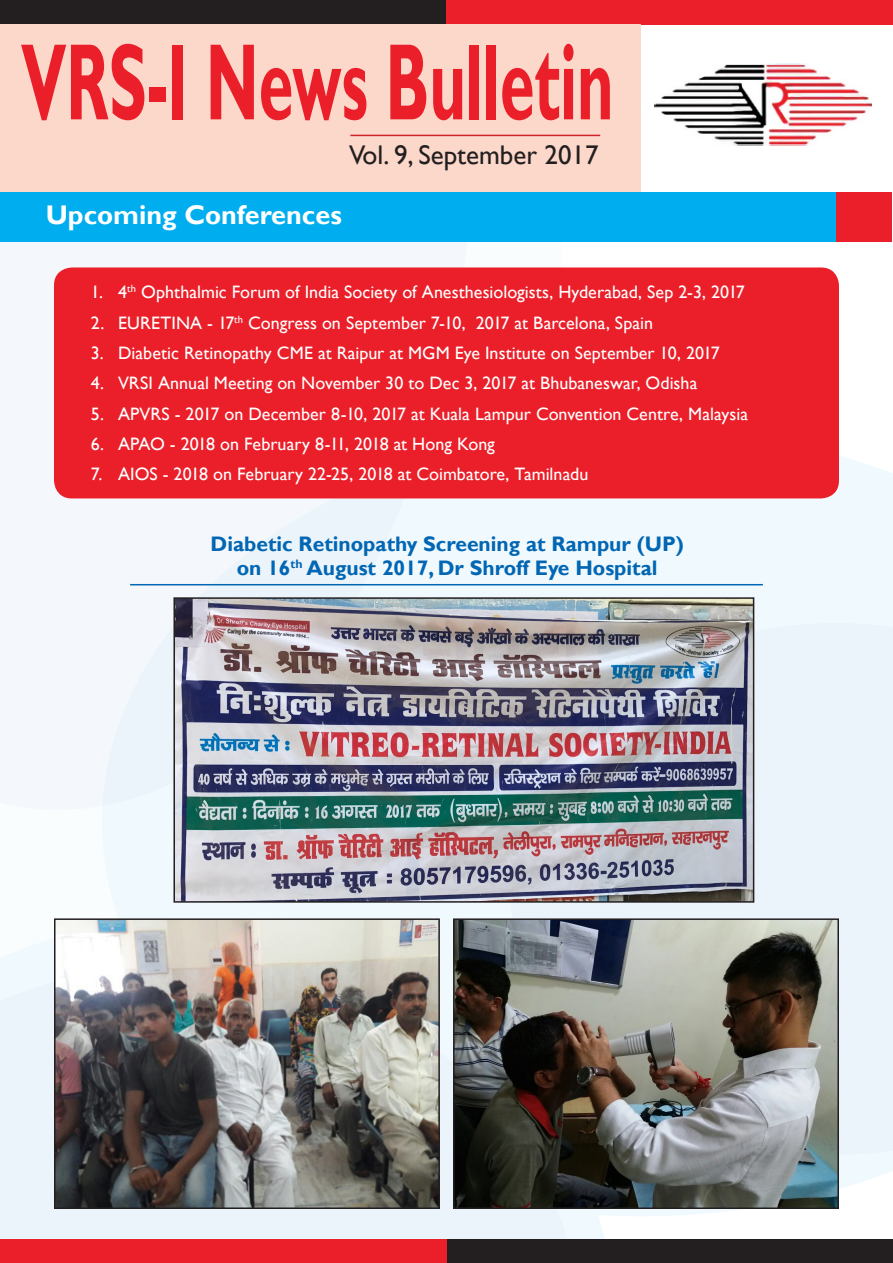
<style>
.page{position:relative;width:893px;height:1263px;background:#fff}
.page>*{position:absolute;margin:0;border:0;box-sizing:border-box;transform-origin:0 0}
.t1{font:700 109.35px "Gill Sans";color:#eb1f29;scale:.57 1}
.t2{font:27px "Gill Sans";color:#231f20}
.t3{font:700 27px "Gill Sans";color:#fff}
.t4{font:700 21px "Gill Sans";color:#0166b3}
.t5{font:18px "Gill Sans";color:#fff}
</style>
<div class="page">
<svg style="left:562px;top:456px;width:331px;height:760px;fill:#f0f9fd"></svg>
<div style="left:102px;top:498px;width:460px;height:421px;background:#f0f9fd"></div>
<svg style="left:0;top:242px;width:475px;height:568px;fill:#f4f7fb"></svg>
<div style="left:510px;top:623px;width:383px;height:532px;background:#ebf4fa"></div>
<div style="left:0;top:964px;width:578px;height:275px;background:#ebf4fa"></div>
<div style="left:0;top:0;width:446px;height:24px;background:#231f20"></div>
<div style="left:446px;top:0;width:447px;height:24px;background:#eb1f29"></div>
<div style="left:446px;top:1239px;width:447px;height:24px;background:#231f20"></div>
<div style="left:0;top:1239px;width:446px;height:24px;background:#eb1f29"></div>
<div style="left:54px;top:267px;width:785px;height:231px;background:#eb1f29;border-radius:18px"></div>
<div style="left:0;top:24px;width:640px;height:172px;background:#fbd8ca"></div>
<hr style="left:350px;top:135px;width:250px;height:1px;background:#d1232a">
<img style="left:655px;top:64px;width:217px;height:82px">
<div style="left:0;top:193px;width:892px;height:49px;background:#00aeef"></div>
<div style="left:836px;top:193px;width:56px;height:49px;background:#eb1f29"></div>
<img style="left:176px;top:600px;width:575px;height:300px">
<div style="left:173px;top:597px;width:581px;height:306px;border:2px solid #231f20"></div>
<img style="left:57px;top:921px;width:380px;height:285px">
<div style="left:54px;top:918px;width:386px;height:291px;border:2px solid #231f20"></div>
<img style="left:456px;top:921px;width:380px;height:285px">
<div style="left:453px;top:918px;width:386px;height:291px;border:2px solid #231f20"></div>
<hr style="left:130px;top:584px;width:633px;height:1px;background:#0166b3">
<p class="t1" style="left:21px;top:17px;width:1041px">VRS-I News Bulletin</p>
<p class="t2" style="left:349px;top:139px;width:251px">Vol. 9, September 2017</p>
<p class="t3" style="left:46px;top:199px;width:298px">Upcoming Conferences</p>
<p class="t5" style="left:91px;top:282px;width:655px">1. 4<sup>th</sup> Ophthalmic Forum of India Society of Anesthesiologists, Hyderabad, Sep 2-3, 2017</p>
<p class="t5" style="left:91px;top:312px;width:564px">2. EURETINA - 17<sup>th</sup> Congress on September 7-10, 2017 at Barcelona, Spain</p>
<p class="t5" style="left:91px;top:342px;width:630px">3. Diabetic Retinopathy CME at Raipur at MGM Eye Institute on September 10, 2017</p>
<p class="t5" style="left:91px;top:373px;width:608px">4. VRSI Annual Meeting on November 30 to Dec 3, 2017 at Bhubaneswar, Odisha</p>
<p class="t5" style="left:91px;top:403px;width:659px">5. APVRS - 2017 on December 8-10, 2017 at Kuala Lampur Convention Centre, Malaysia</p>
<p class="t5" style="left:91px;top:433px;width:405px">6. APAO - 2018 on February 8-11, 2018 at Hong Kong</p>
<p class="t5" style="left:91px;top:464px;width:499px">7. AIOS - 2018 on February 22-25, 2018 at Coimbatore, Tamilnadu</p>
<p class="t4" style="left:210px;top:531px;width:475px">Diabetic Retinopathy Screening at Rampur (UP)</p>
<p class="t4" style="left:237px;top:555px;width:422px">on 16<sup>th</sup> August 2017, Dr Shroff Eye Hospital</p>
</div>
